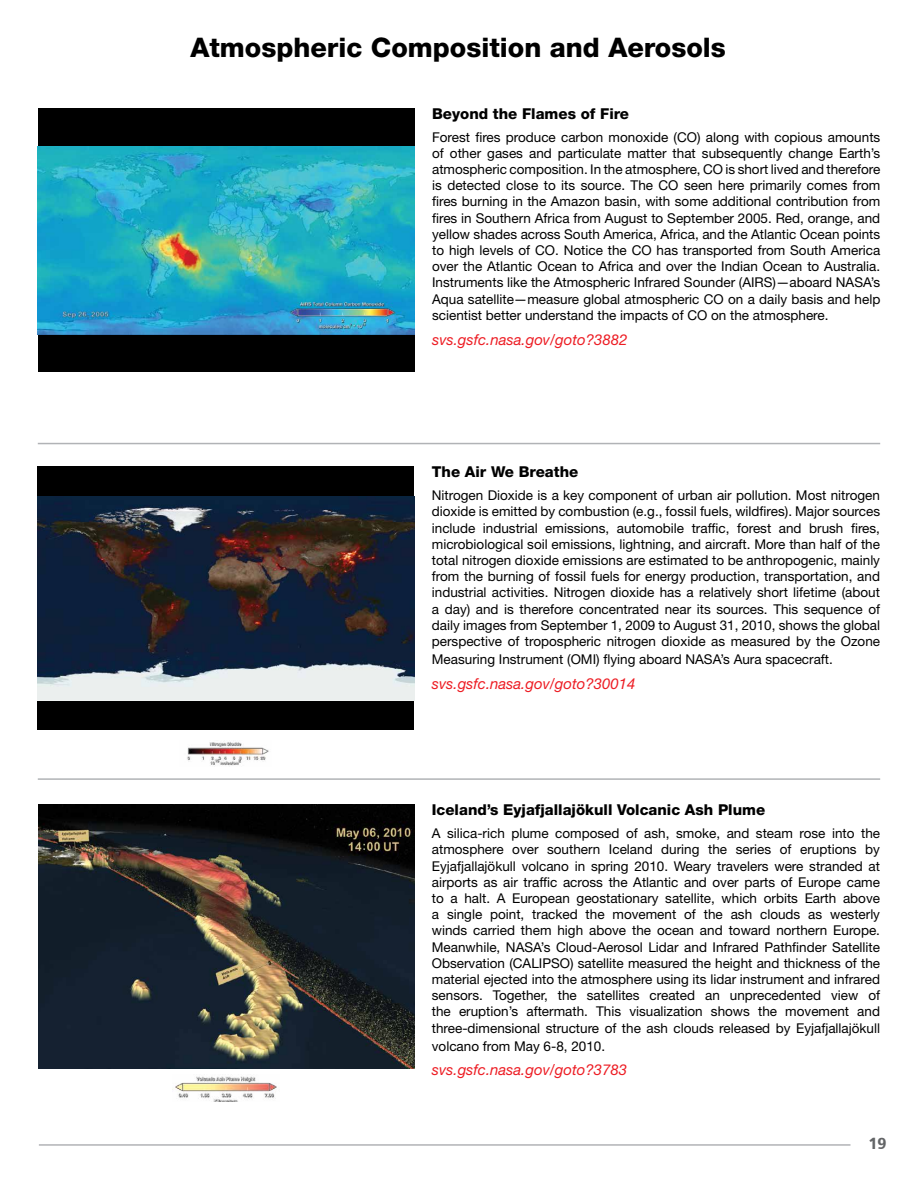
<style>
.page{position:relative;width:918px;height:1188px;background:#fff}
.page>*{position:absolute;margin:0;border:0;box-sizing:border-box;transform-origin:0 0}
.titles{font:800 27px "Helvetica Neue LT Std";color:#000}
.WebLink{font:italic 15px "Helvetica Neue LT Std";color:#ed1d24}
.Subtitle{font:800 15px "Helvetica Neue LT Std";color:#000}
.t1{font:15px "Charcoal CY";color:#636567}
.Body_Copy{font:13.5px/16.2px "Helvetica Neue LT Std";color:#000;text-align:justify}
</style>
<div class="page">
<hr style="left:39px;top:1144px;width:812px;height:2px;background:#b1b3b6">
<div style="left:38px;top:109px;width:376px;height:263px;background:#000"></div>
<img style="left:38px;top:146px;width:376px;height:189px">
<hr style="left:38px;top:443px;width:842px;height:1px;background:#b1b3b6">
<div style="left:38px;top:466px;width:376px;height:264px;background:#000"></div>
<img style="left:38px;top:496px;width:376px;height:204px">
<img style="left:187px;top:742px;width:82px;height:24px">
<img style="left:172px;top:1076px;width:105px;height:26px">
<img style="left:38px;top:805px;width:376px;height:263px">
<hr style="left:38px;top:778px;width:842px;height:2px;background:#b1b3b6">
<p class="titles" style="left:190px;top:31px;width:537px">Atmospheric Composition and Aerosols</p>
<p class="Subtitle" style="left:432px;top:104px;width:198px">Beyond the Flames of Fire</p>
<p class="Body_Copy" style="left:432px;top:129px;width:450px">Forest fires produce carbon monoxide (CO) along with copious amounts of other gases and particulate matter that subsequently change Earth’s atmospheric composition. In the atmosphere, CO is short lived and therefore is detected close to its source. The CO seen here primarily comes from fires burning in the Amazon basin, with some additional contribution from fires in Southern Africa from August to September 2005. Red, orange, and yellow shades across South America, Africa, and the Atlantic Ocean points to high levels of CO. Notice the CO has transported from South America over the Atlantic Ocean to Africa and over the Indian Ocean to Australia.<br>Instruments like the Atmospheric Infrared Sounder (AIRS)—aboard NASA’s Aqua satellite—measure global atmospheric CO on a daily basis and help scientist better understand the impacts of CO on the atmosphere.</p>
<p class="WebLink" style="left:432px;top:330px;width:197px">svs.gsfc.nasa.gov/goto?3882</p>
<p class="Subtitle" style="left:432px;top:463px;width:148px">The Air We Breathe</p>
<p class="Body_Copy" style="left:432px;top:487px;width:450px">Nitrogen Dioxide is a key component of urban air pollution. Most nitrogen dioxide is emitted by combustion (e.g., fossil fuels, wildfires). Major sources include industrial emissions, automobile traffic, forest and brush fires, microbiological soil emissions, lightning, and aircraft. More than half of the total nitrogen dioxide emissions are estimated to be anthropogenic, mainly from the burning of fossil fuels for energy production, transportation, and industrial activities. Nitrogen dioxide has a relatively short lifetime (about a day) and is therefore concentrated near its sources. This sequence of daily images from September 1, 2009 to August 31, 2010, shows the global perspective of tropospheric nitrogen dioxide as measured by the Ozone</p>
<p class="Body_Copy" style="left:432px;top:651px;width:403px">Measuring Instrument (OMI) flying aboard NASA’s Aura spacecraft.</p>
<p class="WebLink" style="left:432px;top:674px;width:205px">svs.gsfc.nasa.gov/goto?30014</p>
<p class="Subtitle" style="left:432px;top:801px;width:335px">Iceland’s Eyjafjallajökull Volcanic Ash Plume</p>
<p class="Body_Copy" style="left:432px;top:825px;width:450px">A silica-rich plume composed of ash, smoke, and steam rose into the atmosphere over southern Iceland during the series of eruptions by Eyjafjallajökull volcano in spring 2010. Weary travelers were stranded at airports as air traffic across the Atlantic and over parts of Europe came to a halt. A European geostationary satellite, which orbits Earth above a single point, tracked the movement of the ash clouds as westerly winds carried them high above the ocean and toward northern Europe.<br>Meanwhile, NASA’s Cloud-Aerosol Lidar and Infrared Pathfinder Satellite Observation (CALIPSO) satellite measured the height and thickness of the material ejected into the atmosphere using its lidar instrument and infrared sensors. Together, the satellites created an unprecedented view of the eruption’s aftermath. This visualization shows the movement and three-dimensional structure of the ash clouds released by Eyjafjallajökull</p>
<p class="Body_Copy" style="left:432px;top:1038px;width:175px">volcano from May 6-8, 2010.</p>
<p class="WebLink" style="left:432px;top:1061px;width:197px">svs.gsfc.nasa.gov/goto?3783</p>
<p class="t1" style="left:869px;top:1134px;width:19px">19</p>
</div>
